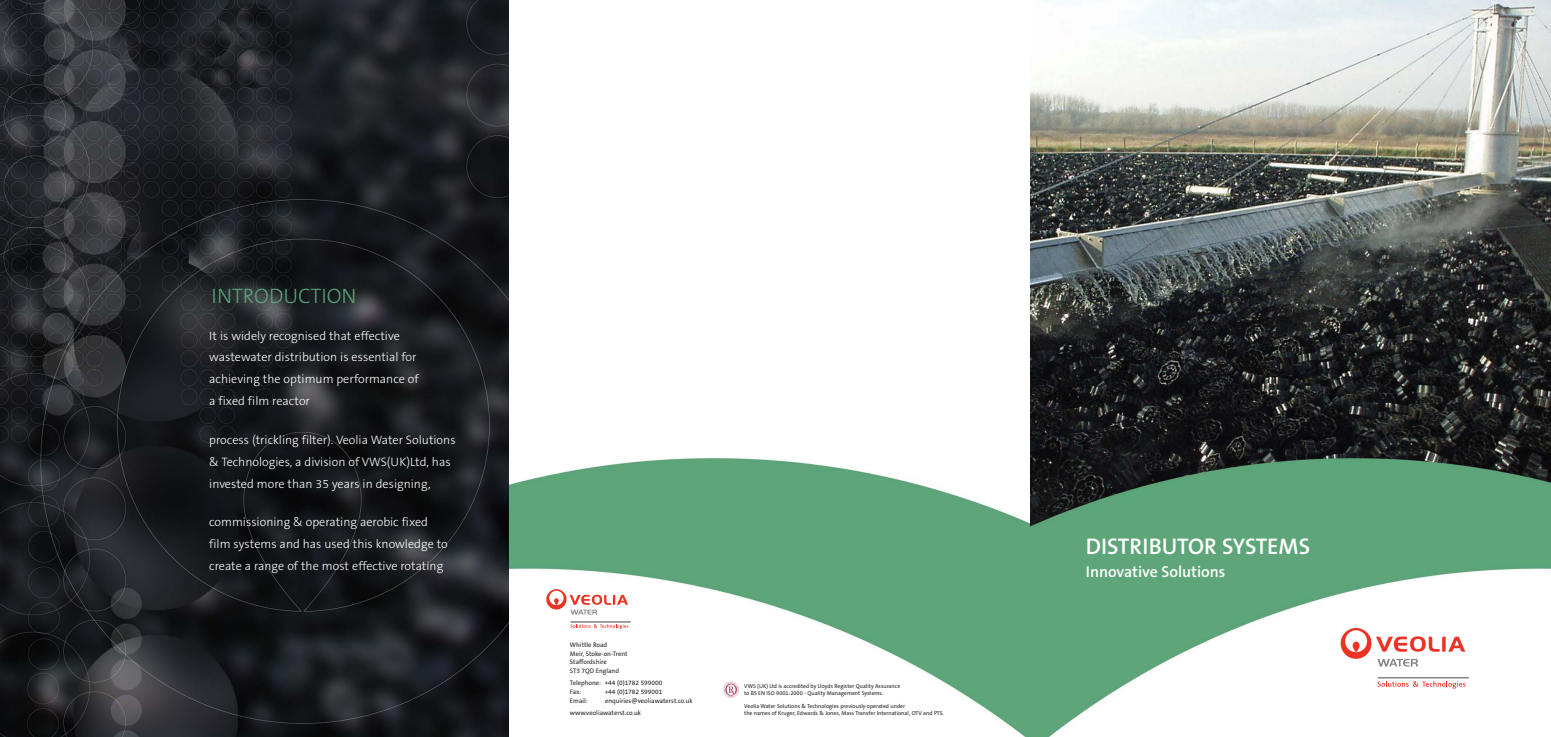
<style>
.page{position:relative;width:1551px;height:737px;background:#fff}
.page>*{position:absolute;margin:0;border:0;box-sizing:border-box;transform-origin:0 0}
.t1{font:600 22.75px "The Sans B6";letter-spacing:-.005em;color:#fff}
.t2{font:300 21px "The Sans B3";color:#5ba379}
.t3{font:600 15.75px "The Sans B6";color:#fff}
.t4{font:300 12.25px/21.9px "The Sans B3";color:#fff}
.t5{font:6.56px/8.8px "The Sans B5 Plain";color:#231f20}
.t6{font:5.69px/6.8px "The Sans B5 Plain";color:#231f20}
</style>
<div class="page">
<img style="left:0;top:1px;width:1550px;height:736px">
<svg style="left:1377px;top:681px;width:88px;height:7px"></svg>
<hr style="left:1377px;top:677px;width:91px;height:1px;background:#807f83">
<svg style="left:1340px;top:628px;width:125px;height:38px"></svg>
<svg style="left:723px;top:681px;width:16px;height:16px"></svg>
<svg style="left:570px;top:624px;width:58px;height:5px"></svg>
<hr style="left:570px;top:621px;width:60px;height:1px;background:#807f83">
<svg style="left:546px;top:589px;width:82px;height:25px"></svg>
<h2 class="t2" style="left:211px;top:288px;width:147px">INTRODUCTION</h2>
<p class="t4" style="left:209px;top:326px;width:211px">It is widely recognised that effective wastewater distribution is essential for achieving the optimum performance of a fixed film reactor</p>
<p class="t4" style="left:209px;top:430px;width:248px">process (trickling filter). Veolia Water Solutions &amp; Technologies, a division of VWS(UK)Ltd, has invested more than 35 years in designing,</p>
<p class="t4" style="left:209px;top:512px;width:240px">commissioning &amp; operating aerobic fixed film systems and has used this knowledge to create a range of the most effective rotating</p>
<p class="t5" style="left:570px;top:641px;width:59px">Whittle Road<br>Meir, Stoke-on-Trent<br>Staffordshire<br>ST3 7QD England</p>
<p class="t5" style="left:570px;top:679px;width:94px">Telephone: +44 (0)1782 599000<br>Fax:</p>
<p class="t5" style="left:604px;top:688px;width:59px">+44 (0)1782 599001</p>
<p class="t5" style="left:570px;top:695px;width:124px;line-height:12.2px;text-indent:35px">enquiries@veoliawaterst.co.uk www.veoliawaterst.co.uk</p>
<p class="t5" style="left:570px;top:697px;width:19px">Email:</p>
<p class="t6" style="left:744px;top:683px;width:157px">VWS (UK) Ltd is accredited by Lloyds Register Quality Assurance to BS EN ISO 9001:2000 - Quality Management Systems.</p>
<p class="t6" style="left:744px;top:703px;width:201px">Veolia Water Solutions &amp; Technologies previously operated under<br>the names of Kruger, Edwards &amp; Jones, Mass Transfer International, OTV and PTS.</p>
<h1 class="t1" style="left:1085px;top:538px;width:226px">DISTRIBUTOR SYSTEMS</h1>
<p class="t3" style="left:1085px;top:565px;width:141px">Innovative Solutions</p>
</div>
